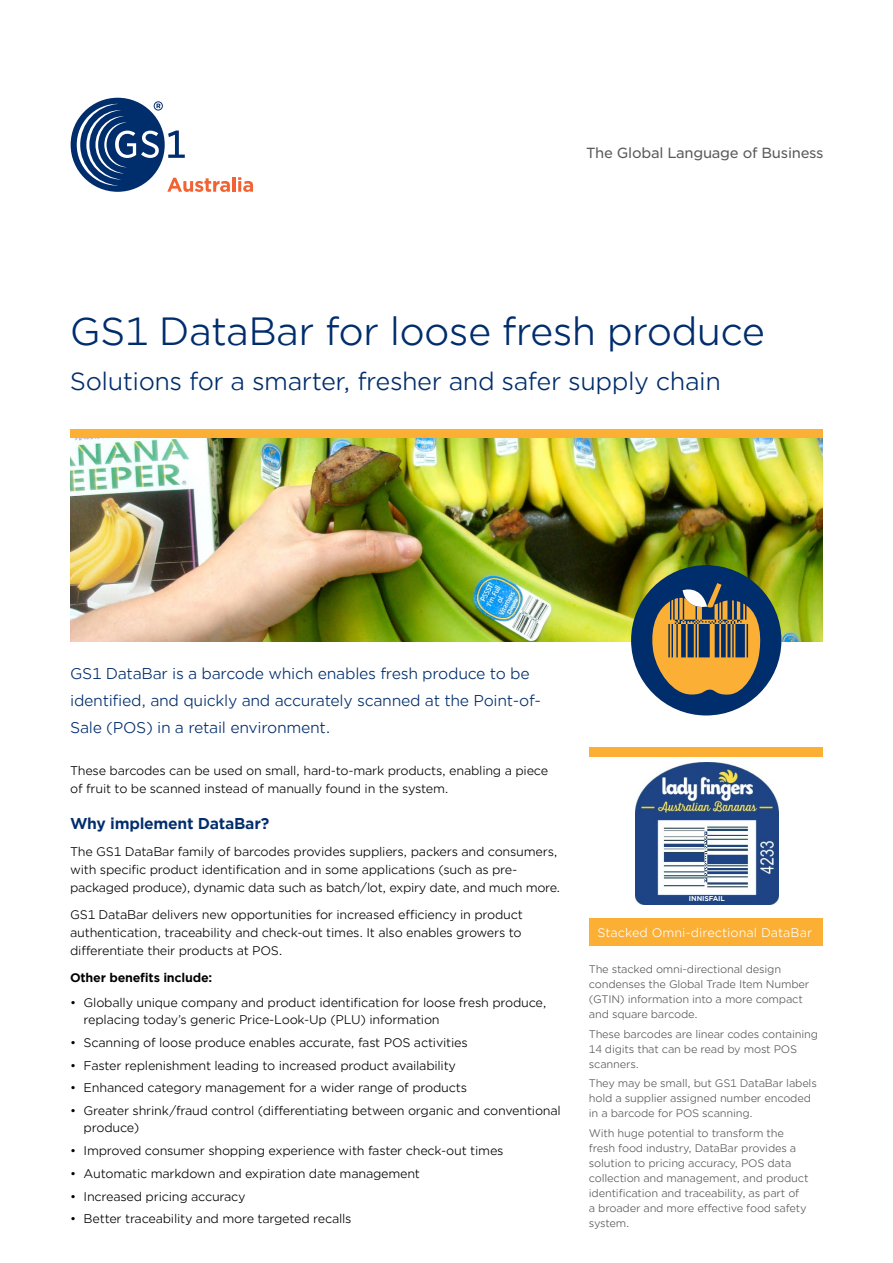
<style>
.page{position:relative;width:893px;height:1263px;background:#fff}
.page>*{position:absolute;margin:0;border:0;box-sizing:border-box;transform-origin:0 0}
._3_Cover_Title_2__25{font:37.5px "Gotham Office";letter-spacing:-.02em;color:#002d6c}
._5_Cover_Subline_1{font:24px "Gotham Office";letter-spacing:-.02em;color:#002d6c}
._12_Intro_Text__10pt{font:15px/27px "Gotham Office";letter-spacing:-.02em;color:#002d6c}
._13_Subhead_1__11pt{font:700 15px "Gotham Office";letter-spacing:-.02em;color:#002d6c}
.t1{font:14.1px "Gotham S Sm";letter-spacing:-.02em;color:#58595b}
._16_Body_Text__8pt{font:12px/18px "Gotham Office";letter-spacing:-.02em;color:#000}
.t2{font:12px "Gotham Office";color:#fff}
._16_Body_Text__8pt-2{font:700 12px "Gotham Office";letter-spacing:-.02em;color:#000}
._22_Caption_Text__7p{font:10.5px/15px "Gotham Office";letter-spacing:-.02em;color:#58595b}
._2_Cover_Title_1__34{font:700 6.75px "Gotham Office";letter-spacing:-.02em;color:#fff}
</style>
<div class="page">
<div style="left:71px;top:98px;width:94px;height:94px;background:#002d6c;border-radius:50%"></div>
<svg style="left:77px;top:101px;width:153px;height:91px"></svg>
<hr style="left:232px;top:177px;width:3px;height:15px;background:#f26334">
<svg style="left:238px;top:177px;width:15px;height:15px"></svg>
<img style="left:70px;top:438px;width:753px;height:204px">
<div style="left:70px;top:429px;width:753px;height:9px;background:#fbaf34"></div>
<div style="left:631px;top:565px;width:150px;height:150px;background:#002d6c;border-radius:50%"></div>
<svg style="left:650px;top:583px;width:112px;height:112px"></svg>
<img style="left:636px;top:763px;width:142px;height:141px">
<div style="left:589px;top:919px;width:234px;height:27px;background:#fbaf34"></div>
<div style="left:589px;top:748px;width:234px;height:9px;background:#fbaf34"></div>
<p class="t1" style="left:586px;top:143px;width:239px">The Global Language of Business</p>
<p class="_3_Cover_Title_2__25" style="left:70px;top:307px;width:697px">GS1 DataBar for loose fresh produce</p>
<p class="_5_Cover_Subline_1" style="left:70px;top:365px;width:652px">Solutions for a smarter, fresher and safer supply chain</p>
<p class="_12_Intro_Text__10pt" style="left:70px;top:659px;width:472px">GS1 DataBar is a barcode which enables fresh produce to be identified, and quickly and accurately scanned at the Point-of-<br>Sale (POS) in a retail environment.</p>
<p class="_16_Body_Text__8pt" style="left:70px;top:761px;width:479px">These barcodes can be used on small, hard-to-mark products, enabling a piece of fruit to be scanned instead of manually found in the system.</p>
<p class="_13_Subhead_1__11pt" style="left:70px;top:813px;width:201px">Why implement DataBar?</p>
<p class="_16_Body_Text__8pt" style="left:70px;top:842px;width:492px">The GS1 DataBar family of barcodes provides suppliers, packers and consumers, with specific product identification and in some applications (such as pre&shy;packaged produce), dynamic data such as batch/lot, expiry date, and much more.</p>
<p class="_16_Body_Text__8pt" style="left:70px;top:905px;width:454px;text-align:justify">GS1 DataBar delivers new opportunities for increased efficiency in product authentication, traceability and check-out times. It also enables growers to differentiate their products at POS.</p>
<p class="_16_Body_Text__8pt-2" style="left:70px;top:969px;width:144px">Other benefits include:</p>
<p class="_16_Body_Text__8pt" style="left:84px;top:994px;width:464px;line-height:16.5px;text-indent:-14px">• Globally unique company and product identification for loose fresh produce, replacing today’s generic Price-Look-Up (PLU) information</p>
<p class="_16_Body_Text__8pt" style="left:70px;top:1033px;width:399px">• Scanning of loose produce enables accurate, fast POS activities</p>
<p class="_16_Body_Text__8pt" style="left:70px;top:1056px;width:387px">• Faster replenishment leading to increased product availability</p>
<p class="_16_Body_Text__8pt" style="left:70px;top:1079px;width:398px">• Enhanced category management for a wider range of products</p>
<p class="_16_Body_Text__8pt" style="left:84px;top:1102px;width:479px;line-height:16.5px;text-indent:-14px">• Greater shrink/fraud control (differentiating between organic and conventional produce)</p>
<p class="_16_Body_Text__8pt" style="left:70px;top:1141px;width:435px">• Improved consumer shopping experience with faster check-out times</p>
<p class="_16_Body_Text__8pt" style="left:70px;top:1164px;width:351px">• Automatic markdown and expiration date management</p>
<p class="_16_Body_Text__8pt" style="left:70px;top:1187px;width:177px">• Increased pricing accuracy</p>
<p class="_16_Body_Text__8pt" style="left:70px;top:1210px;width:283px">• Better traceability and more targeted recalls</p>
<p class="_2_Cover_Title_1__34" style="left:689px;top:894px;width:37px">INNISFAIL</p>
<p class="t2" style="left:597px;top:924px;width:216px">Stacked Omni-directional DataBar</p>
<p class="_22_Caption_Text__7p" style="left:589px;top:961px;width:222px">The stacked omni-directional design condenses the Global Trade Item Number (GTIN) information into a more compact and square barcode.</p>
<p class="_22_Caption_Text__7p" style="left:589px;top:1026px;width:231px">These barcodes are linear codes containing<br>14 digits that can be read by most POS scanners.</p>
<p class="_22_Caption_Text__7p" style="left:589px;top:1075px;width:229px">They may be small, but GS1 DataBar labels hold a supplier assigned number encoded in a barcode for POS scanning.</p>
<p class="_22_Caption_Text__7p" style="left:589px;top:1125px;width:221px">With huge potential to transform the fresh food industry, DataBar provides a solution to pricing accuracy, POS data collection and management, and product identification and traceability, as part of<br>a broader and more effective food safety system.</p>
</div>
